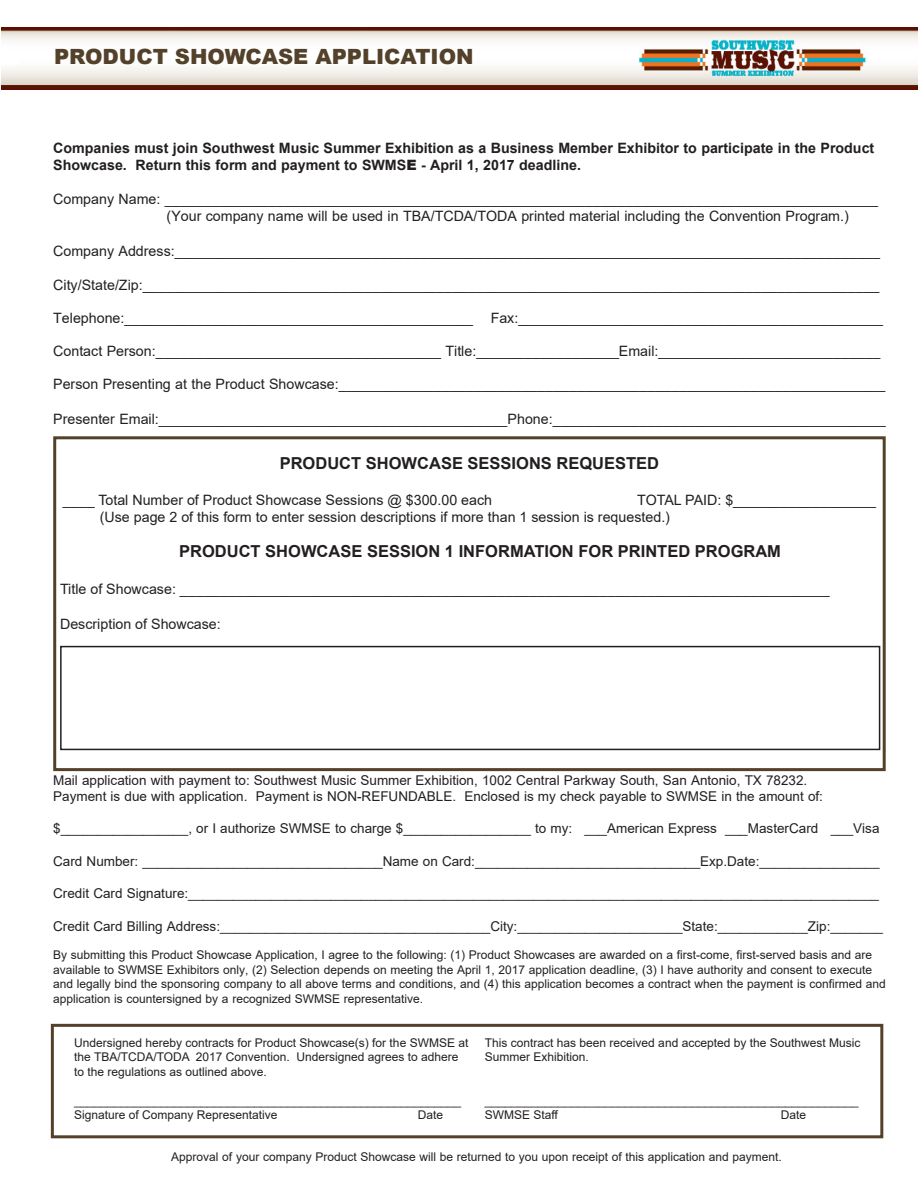
<style>
.page{position:relative;width:918px;height:1188px;background:#fff}
.page>*{position:absolute;margin:0;border:0;box-sizing:border-box;transform-origin:0 0}
.t1{font:900 21px "Arial";color:#53412a}
.t2{font:700 16.5px "Arial";color:#231f20}
.t3{font:14.25px "Arial";color:#231f20}
.t4{font:700 14.25px/17.1px "Arial";color:#231f20}
.t5{font:13.5px "Arial";color:#231f20}
.t6{font:12px/14.4px "Arial";color:#231f20}
.s1{font-weight:900}
</style>
<div class="page">
<div style="left:53px;top:436px;width:833px;height:335px;border:3px solid #53412a"></div>
<div style="left:51px;top:1024px;width:832px;height:114px;border:3px solid #53412a"></div>
<img style="left:2px;top:27px;width:916px;height:62px">
<div style="left:60px;top:646px;width:820px;height:104px;border:2px solid #231f20"></div>
<p class="t1" style="left:54px;top:41px;width:421px">PRODUCT SHOWCASE APPLICATION</p>
<p class="t4" style="left:53px;top:140px;width:823px">Companies must join Southwest Music Summer Exhibition as a Business Member Exhibitor to participate in the Product<br>Showcase. Return this form and payment to SWMS<span class="s1">E</span> - April 1, 2017 deadline.</p>
<p class="t3" style="left:53px;top:189px;width:826px">Company Name: __________________________________________________________________________________________</p>
<p class="t3" style="left:167px;top:206px;width:684px">(Your company name will be used in TBA/TCDA/TODA printed material including the Convention Program.)</p>
<p class="t3" style="left:53px;top:241px;width:828px">Company Address:_________________________________________________________________________________________</p>
<p class="t3" style="left:53px;top:275px;width:828px">City/State/Zip:_____________________________________________________________________________________________</p>
<p class="t3" style="left:53px;top:308px;width:831px">Telephone:____________________________________________ Fax:______________________________________________</p>
<p class="t3" style="left:53px;top:341px;width:829px">Contact Person:____________________________________ Title:__________________Email:____________________________</p>
<p class="t3" style="left:53px;top:374px;width:834px">Person Presenting at the Product Showcase:_____________________________________________________________________</p>
<p class="t3" style="left:53px;top:409px;width:834px">Presenter Email:____________________________________________Phone:__________________________________________</p>
<p class="t2" style="left:280px;top:452px;width:381px">PRODUCT SHOWCASE SESSIONS REQUESTED</p>
<p class="t3" style="left:63px;top:490px;width:431px">____ Total Number of Product Showcase Sessions @ $300.00 each</p>
<p class="t3" style="left:637px;top:490px;width:240px">TOTAL PAID: $__________________</p>
<p class="t3" style="left:100px;top:507px;width:572px">(Use page 2 of this form to enter session descriptions if more than 1 session is requested.)</p>
<p class="t2" style="left:179px;top:540px;width:603px">PRODUCT SHOWCASE SESSION 1 INFORMATION FOR PRINTED PROGRAM</p>
<p class="t3" style="left:60px;top:579px;width:771px">Title of Showcase: __________________________________________________________________________________</p>
<p class="t3" style="left:60px;top:614px;width:162px">Description of Showcase:</p>
<p class="t5" style="left:53px;top:771px;width:756px">Mail application with payment to: Southwest Music Summer Exhibition, 1002 Central Parkway South, San Antonio, TX 78232.</p>
<p class="t5" style="left:53px;top:787px;width:771px">Payment is due with application. Payment is NON-REFUNDABLE. Enclosed is my check payable to SWMSE in the amount of:</p>
<p class="t5" style="left:53px;top:819px;width:828px">$_________________, or I authorize SWMSE to charge $_________________ to my: ___American Express ___MasterCard ___Visa</p>
<p class="t5" style="left:53px;top:852px;width:828px">Card Number: ________________________________Name on Card:______________________________Exp.Date:________________</p>
<p class="t5" style="left:53px;top:884px;width:827px">Credit Card Signature:____________________________________________________________________________________________</p>
<p class="t5" style="left:53px;top:916px;width:831px">Credit Card Billing Address:____________________________________City:______________________State:____________Zip:_______</p>
<p class="t6" style="left:53px;top:948px;width:834px">By submitting this Product Showcase Application, I agree to the following: (1) Product Showcases are awarded on a first-come, first-served basis and are available to SWMSE Exhibitors only, (2) Selection depends on meeting the April 1, 2017 application deadline, (3) I have authority and consent to execute and legally bind the sponsoring company to all above terms and conditions, and (4) this application becomes a contract when the payment is confirmed and application is countersigned by a recognized SWMSE representative.</p>
<p class="t6" style="left:74px;top:1036px;width:396px">Undersigned hereby contracts for Product Showcase(s) for the SWMSE at the TBA/TCDA/TODA 2017 Convention. Undersigned agrees to adhere to the regulations as outlined above.</p>
<p class="t6" style="left:74px;top:1093px;width:388px">__________________________________________________________</p>
<p class="t6" style="left:74px;top:1108px;width:205px">Signature of Company Representative</p>
<p class="t6" style="left:418px;top:1108px;width:27px">Date</p>
<p class="t6" style="left:485px;top:1036px;width:377px">This contract has been received and accepted by the Southwest Music<br>Summer Exhibition.</p>
<p class="t6" style="left:485px;top:1093px;width:375px">________________________________________________________</p>
<p class="t6" style="left:485px;top:1108px;width:75px">SWMSE Staff</p>
<p class="t6" style="left:781px;top:1108px;width:27px">Date</p>
<p class="t6" style="left:171px;top:1149px;width:612px">Approval of your company Product Showcase will be returned to you upon receipt of this application and payment.</p>
</div>
